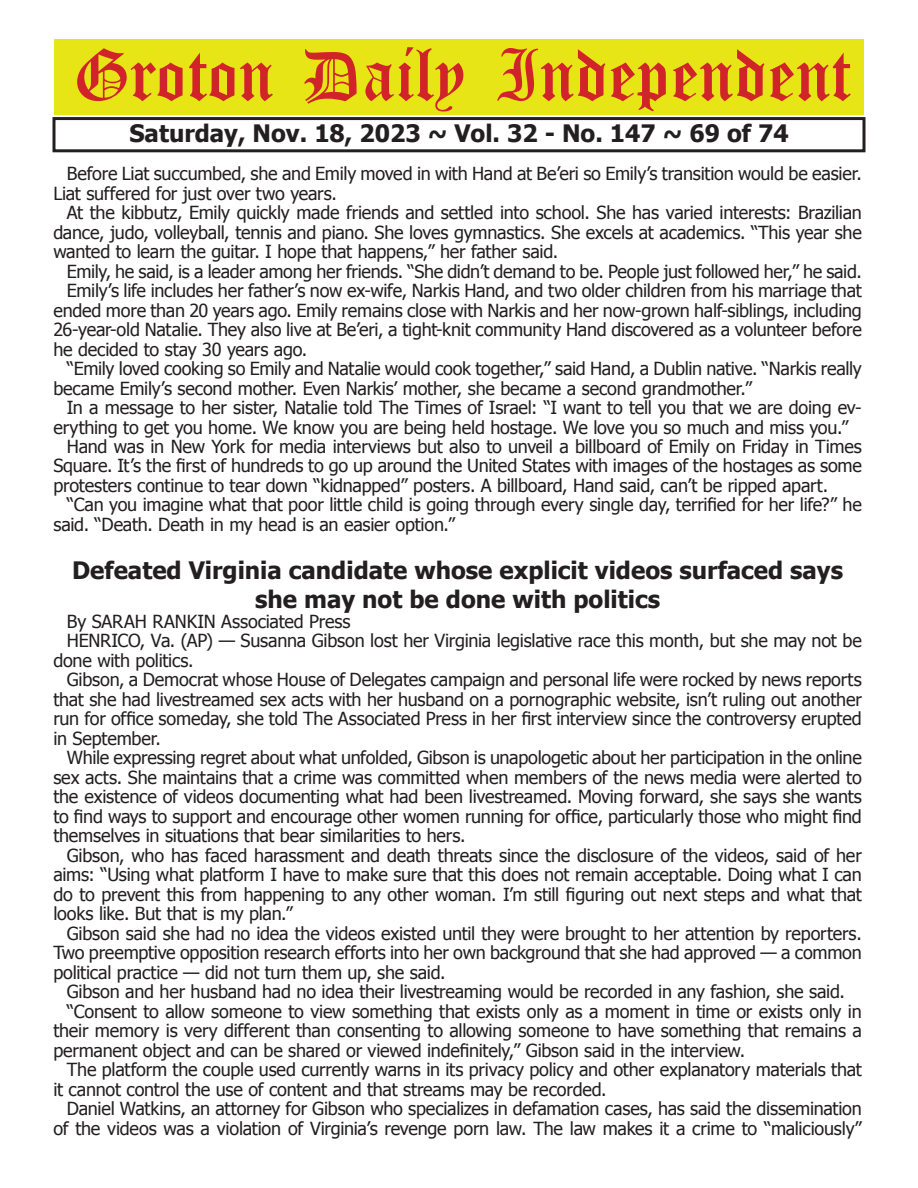
<style>
.page{position:relative;width:918px;height:1188px;background:#fff}
.page>*{position:absolute;margin:0;border:0;box-sizing:border-box;transform-origin:0 0}
.t1{font:54px "Old English Five";color:#d1232a}
.t2{font:700 24px/28.8px "Tahoma";color:#231f20;text-align:center}
.t3{font:18px/19.5px "Tahoma";letter-spacing:-.015em;color:#231f20}
</style>
<div class="page">
<div style="left:52px;top:117px;width:814px;height:35px;border:3px solid #231f20"></div>
<div style="left:54px;top:40px;width:810px;height:75px;background:#e7e515"></div>
<h1 class="t1" style="left:73px;top:50px;width:779px">Groton Daily Independent</h1>
<h2 class="t2" style="left:129px;top:117px;width:661px">Saturday, Nov. 18, 2023 ~ Vol. 32 - No. 147 ~ 69 of 74</h2>
<p class="t3" style="left:53px;top:163px;width:810px;text-indent:14px">Before Liat succumbed, she and Emily moved in with Hand at Be’eri so Emily’s transition would be easier.<br>Liat suffered for just over two years.</p>
<p class="t3" style="left:53px;top:202px;width:810px;text-align:justify;text-indent:14px">At the kibbutz, Emily quickly made friends and settled into school. She has varied interests: Brazilian dance, judo, volleyball, tennis and piano. She loves gymnastics. She excels at academics. “This year she wanted to learn the guitar. I hope that happens,” her father said.</p>
<p class="t3" style="left:67px;top:260px;width:797px">Emily, he said, is a leader among her friends. “She didn’t demand to be. People just followed her,” he said.</p>
<p class="t3" style="left:67px;top:280px;width:796px">Emily’s life includes her father’s now ex-wife, Narkis Hand, and two older children from his marriage that</p>
<p class="t3" style="left:53px;top:299px;width:810px">ended more than 20 years ago. Emily remains close with Narkis and her now-grown half-siblings, including</p>
<p class="t3" style="left:53px;top:319px;width:810px">26-year-old Natalie. They also live at Be’eri, a tight-knit community Hand discovered as a volunteer before</p>
<p class="t3" style="left:53px;top:338px;width:256px">he decided to stay 30 years ago.</p>
<p class="t3" style="left:67px;top:358px;width:797px">“Emily loved cooking so Emily and Natalie would cook together,” said Hand, a Dublin native. “Narkis really</p>
<p class="t3" style="left:53px;top:377px;width:700px">became Emily’s second mother. Even Narkis’ mother, she became a second grandmother.”</p>
<p class="t3" style="left:67px;top:397px;width:796px">In a message to her sister, Natalie told The Times of Israel: “I want to tell you that we are doing ev-</p>
<p class="t3" style="left:53px;top:416px;width:797px">erything to get you home. We know you are being held hostage. We love you so much and miss you.”</p>
<p class="t3" style="left:67px;top:436px;width:796px">Hand was in New York for media interviews but also to unveil a billboard of Emily on Friday in Times</p>
<p class="t3" style="left:53px;top:455px;width:810px">Square. It’s the first of hundreds to go up around the United States with images of the hostages as some</p>
<p class="t3" style="left:53px;top:475px;width:776px">protesters continue to tear down “kidnapped” posters. A billboard, Hand said, can’t be ripped apart.</p>
<p class="t3" style="left:67px;top:494px;width:796px">“Can you imagine what that poor little child is going through every single day, terrified for her life?” he</p>
<p class="t3" style="left:53px;top:514px;width:403px">said. “Death. Death in my head is an easier option.”</p>
<h2 class="t2" style="left:72px;top:555px;width:773px">Defeated Virginia candidate whose explicit videos surfaced says she may not be done with politics</h2>
<p class="t3" style="left:67px;top:611px;width:285px">By SARAH RANKIN Associated Press</p>
<p class="t3" style="left:67px;top:630px;width:796px">HENRICO, Va. (AP) — Susanna Gibson lost her Virginia legislative race this month, but she may not be</p>
<p class="t3" style="left:53px;top:650px;width:142px">done with politics.</p>
<p class="t3" style="left:67px;top:669px;width:796px">Gibson, a Democrat whose House of Delegates campaign and personal life were rocked by news reports</p>
<p class="t3" style="left:53px;top:689px;width:810px">that she had livestreamed sex acts with her husband on a pornographic website, isn’t ruling out another</p>
<p class="t3" style="left:53px;top:708px;width:810px">run for office someday, she told The Associated Press in her first interview since the controversy erupted</p>
<p class="t3" style="left:53px;top:728px;width:109px">in September.</p>
<p class="t3" style="left:67px;top:747px;width:797px">While expressing regret about what unfolded, Gibson is unapologetic about her participation in the online</p>
<p class="t3" style="left:53px;top:767px;width:810px">sex acts. She maintains that a crime was committed when members of the news media were alerted to</p>
<p class="t3" style="left:53px;top:786px;width:810px">the existence of videos documenting what had been livestreamed. Moving forward, she says she wants</p>
<p class="t3" style="left:53px;top:806px;width:810px">to find ways to support and encourage other women running for office, particularly those who might find</p>
<p class="t3" style="left:53px;top:825px;width:414px">themselves in situations that bear similarities to hers.</p>
<p class="t3" style="left:67px;top:844px;width:796px">Gibson, who has faced harassment and death threats since the disclosure of the videos, said of her</p>
<p class="t3" style="left:53px;top:864px;width:810px">aims: “Using what platform I have to make sure that this does not remain acceptable. Doing what I can</p>
<p class="t3" style="left:53px;top:883px;width:810px">do to prevent this from happening to any other woman. I’m still figuring out next steps and what that</p>
<p class="t3" style="left:53px;top:903px;width:241px">looks like. But that is my plan.”</p>
<p class="t3" style="left:67px;top:922px;width:796px">Gibson said she had no idea the videos existed until they were brought to her attention by reporters.</p>
<p class="t3" style="left:53px;top:942px;width:810px">Two preemptive opposition research efforts into her own background that she had approved — a common</p>
<p class="t3" style="left:53px;top:961px;width:394px">political practice — did not turn them up, she said.</p>
<p class="t3" style="left:67px;top:981px;width:780px">Gibson and her husband had no idea their livestreaming would be recorded in any fashion, she said.</p>
<p class="t3" style="left:67px;top:1000px;width:796px">“Consent to allow someone to view something that exists only as a moment in time or exists only in</p>
<p class="t3" style="left:53px;top:1020px;width:810px">their memory is very different than consenting to allowing someone to have something that remains a</p>
<p class="t3" style="left:53px;top:1039px;width:693px">permanent object and can be shared or viewed indefinitely,” Gibson said in the interview.</p>
<p class="t3" style="left:67px;top:1059px;width:796px">The platform the couple used currently warns in its privacy policy and other explanatory materials that</p>
<p class="t3" style="left:53px;top:1078px;width:555px">it cannot control the use of content and that streams may be recorded.</p>
<p class="t3" style="left:67px;top:1098px;width:797px">Daniel Watkins, an attorney for Gibson who specializes in defamation cases, has said the dissemination</p>
<p class="t3" style="left:53px;top:1117px;width:810px">of the videos was a violation of Virginia’s revenge porn law. The law makes it a crime to “maliciously”</p>
</div>
